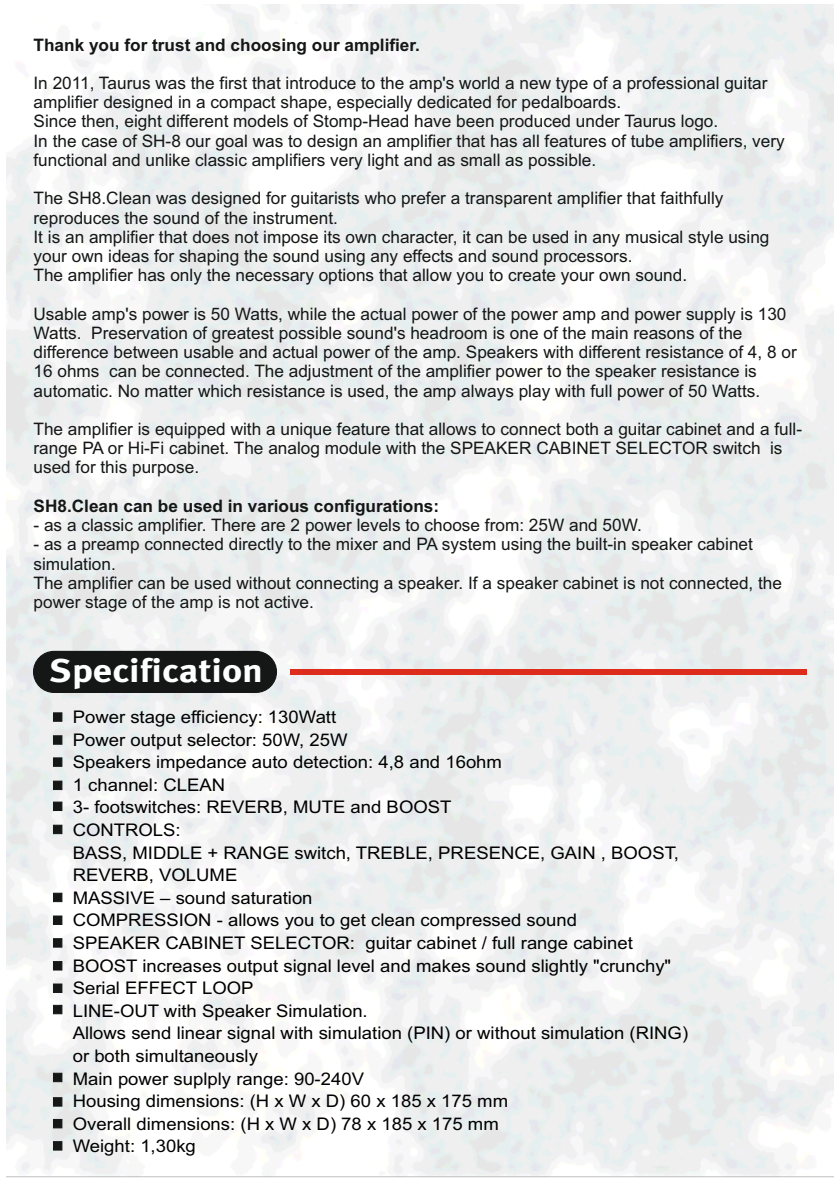
<style>
.page{position:relative;width:840px;height:1191px;background:#fff}
.page>*{position:absolute;margin:0;border:0;box-sizing:border-box;transform-origin:0 0}
.t1{font:700 32.8px "Meta Plus";color:#fff;scale:1.17 1}
.t2{font:17.4px/22.6px "Arial";color:#000;scale:1.06 1}
.t3{font:17.2px/19.2px "Arial";color:#151616}
.t4{font:700 17.2px "Arial";color:#151616}
</style>
<div class="page">
<img style="left:7px;top:4px;width:825px;height:1174px">
<svg style="left:53px;top:938px;width:9px;height:9px"></svg>
<svg style="left:53px;top:1072px;width:9px;height:10px"></svg>
<svg style="left:53px;top:1097px;width:9px;height:9px"></svg>
<svg style="left:53px;top:1119px;width:9px;height:9px"></svg>
<svg style="left:53px;top:1141px;width:9px;height:9px"></svg>
<svg style="left:53px;top:1005px;width:9px;height:9px"></svg>
<svg style="left:53px;top:983px;width:9px;height:10px"></svg>
<svg style="left:53px;top:961px;width:9px;height:9px"></svg>
<svg style="left:53px;top:915px;width:9px;height:10px"></svg>
<svg style="left:53px;top:712px;width:9px;height:9px"></svg>
<svg style="left:53px;top:735px;width:9px;height:9px"></svg>
<svg style="left:53px;top:757px;width:9px;height:9px"></svg>
<svg style="left:53px;top:780px;width:9px;height:10px"></svg>
<svg style="left:53px;top:801px;width:9px;height:10px"></svg>
<svg style="left:53px;top:824px;width:9px;height:10px"></svg>
<svg style="left:53px;top:892px;width:9px;height:10px"></svg>
<div style="left:289px;top:669px;width:517px;height:6px;background:#dd2b1c"></div>
<div style="left:33px;top:651px;width:244px;height:42px;background:#151616;border:1px solid #151616;border-radius:20px"></div>
<p class="t4" style="left:34px;top:38px;width:388px">Thank you for trust and choosing our amplifier.</p>
<p class="t3" style="left:34px;top:75px;width:752px">In 2011, Taurus was the first that introduce to the amp's world a new type of a professional guitar amplifier designed in a compact shape, especially dedicated for pedalboards.<br>Since then, eight different models of Stomp-Head have been produced under Taurus logo.<br>In the case of SH-8 our goal was to design an amplifier that has all features of tube amplifiers, very functional and unlike classic amplifiers very light and as small as possible.</p>
<p class="t3" style="left:34px;top:190px;width:737px">The SH8.Clean was designed for guitarists who prefer a transparent amplifier that faithfully reproduces the sound of the instrument.<br>It is an amplifier that does not impose its own character, it can be used in any musical style using your own ideas for shaping the sound using any effects and sound processors.<br>The amplifier has only the necessary options that allow you to create your own sound.</p>
<p class="t3" style="left:34px;top:306px;width:764px">Usable amp's power is 50 Watts, while the actual power of the power amp and power supply is 130<br>Watts. Preservation of greatest possible sound's headroom is one of the main reasons of the difference between usable and actual power of the amp. Speakers with different resistance of 4, 8 or 16 ohms can be connected. The adjustment of the amplifier power to the speaker resistance is automatic. No matter which resistance is used, the amp always play with full power of 50 Watts.</p>
<p class="t3" style="left:34px;top:421px;width:769px">The amplifier is equipped with a unique feature that allows to connect both a guitar cabinet and a full&shy;range PA or Hi-Fi cabinet. The analog module with the SPEAKER CABINET SELECTOR switch is used for this purpose.</p>
<p class="t4" style="left:34px;top:499px;width:407px">SH8.Clean can be used in various configurations:</p>
<p class="t3" style="left:34px;top:517px;width:609px">- as a classic amplifier. There are 2 power levels to choose from: 25W and 50W.</p>
<p class="t3" style="left:34px;top:536px;width:749px">- as a preamp connected directly to the mixer and PA system using the built-in speaker cabinet simulation.<br>The amplifier can be used without connecting a speaker. If a speaker cabinet is not connected, the power stage of the amp is not active.</p>
<h1 class="t1" style="left:50px;top:649px;width:184px">Specification</h1>
<p class="t2" style="left:73px;top:707px;width:581px">Power stage efficiency: 130Watt<br>Power output selector: 50W, 25W<br>Speakers impedance auto detection: 4,8 and 16ohm<br>1 channel: CLEAN<br>3- footswitches: REVERB, MUTE and BOOST<br>CONTROLS:<br>BASS, MIDDLE + RANGE switch, TREBLE, PRESENCE, GAIN , BOOST, REVERB, VOLUME<br>MASSIVE – sound saturation<br>COMPRESSION - allows you to get clean compressed sound<br>SPEAKER CABINET SELECTOR: guitar cabinet / full range cabinet BOOST increases output signal level and makes sound slightly "crunchy" Serial EFFECT LOOP<br>LINE-OUT with Speaker Simulation.<br>Allows send linear signal with simulation (PIN) or without simulation (RING) or both simultaneously<br>Main power suplply range: 90-240V<br>Housing dimensions: (H x W x D) 60 x 185 x 175 mm<br>Overall dimensions: (H x W x D) 78 x 185 x 175 mm<br>Weight: 1,30kg</p>
</div>
